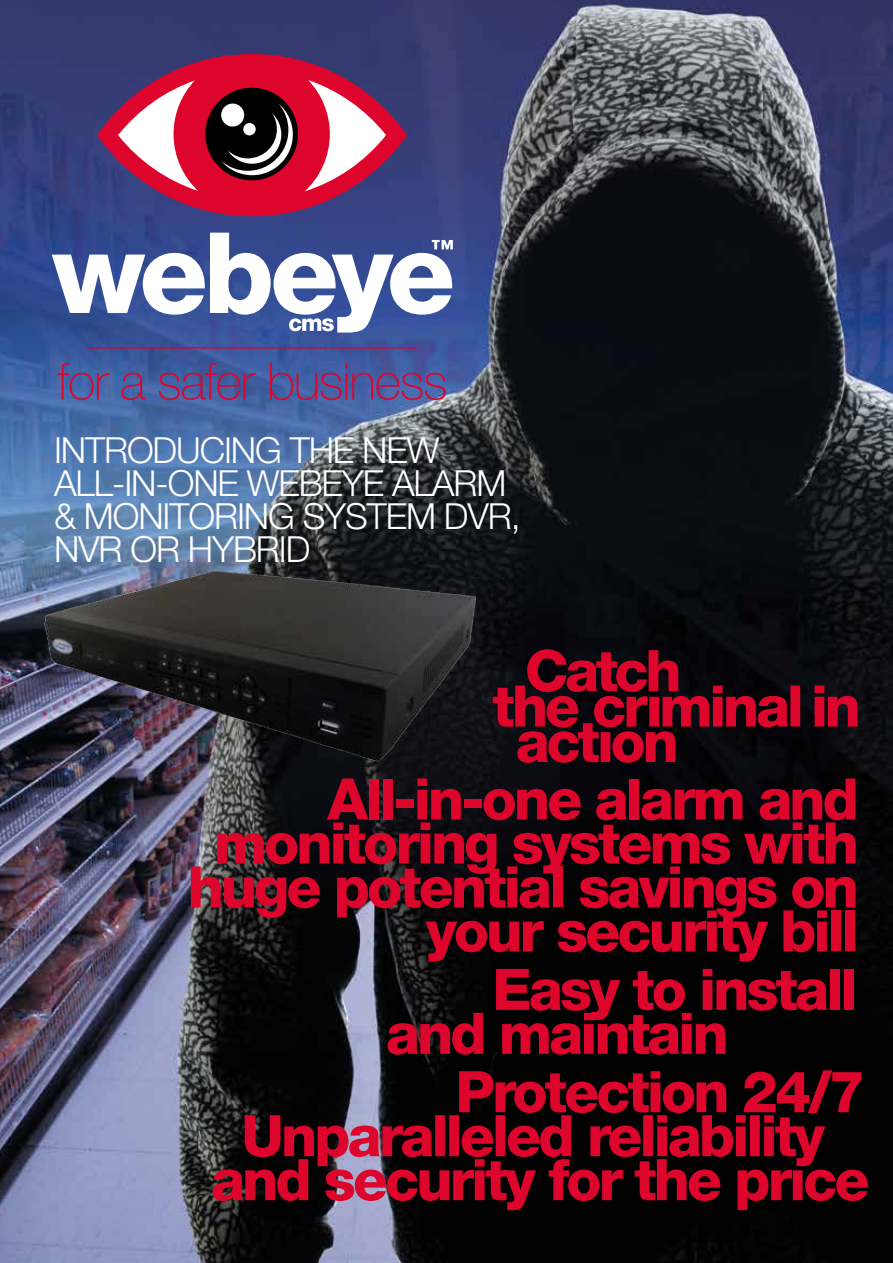
<style>
.page{position:relative;width:893px;height:1263px;background:#fff}
.page>*{position:absolute;margin:0;border:0;box-sizing:border-box;transform-origin:0 0}
.t1{font:800 57.45px/44px "Helvetica Neue LT Std";letter-spacing:-.05em;color:#dd052b}
.t2{font:100 51px "Helvetica Neue LT Std";letter-spacing:-.025em;color:#dd052b}
.t3{font:300 36px/33px "Helvetica Neue LT Std";letter-spacing:-.03em;color:#fff}
</style>
<div class="page">
<img style="left:0;top:0;width:893px;height:1263px">
<svg style="left:97px;top:54px;width:310px;height:162px"></svg>
<div style="left:205px;top:88px;width:93px;height:92px;background:#000;border-radius:50%"></div>
<svg style="left:221px;top:104px;width:72px;height:71px"></svg>
<div style="left:221px;top:104px;width:23px;height:23px;background:#fff;border-radius:50%"></div>
<div style="left:243px;top:123px;width:13px;height:12px;background:#fff;border-radius:50%"></div>
<svg style="left:52px;top:233px;width:401px;height:100px"></svg>
<hr style="left:87px;top:347px;width:330px;height:2px;background:#dd052b">
<svg style="left:213px;top:1070px;width:655px;height:140px;background:#590b1a"></svg>
<img style="left:34px;top:556px;width:455px;height:213px">
<svg style="left:493px;top:649px;width:365px;height:114px;background:#4f0717"></svg>
<p class="t2" style="left:57px;top:352px;width:392px">for a safer business</p>
<p class="t3" style="left:54px;top:433px;width:468px">INTRODUCING THE NEW<br>ALL-IN-ONE WEBEYE ALARM &amp; MONITORING SYSTEM DVR,<br>NVR OR HYBRID</p>
<p class="t1" style="left:188px;top:777px;width:673px;text-align:right">All-in-one alarm and monitoring systems with huge potential savings on your security bill</p>
<p class="t1" style="left:386px;top:967px;width:473px;text-indent:106px">Easy to install and maintain</p>
</div>
